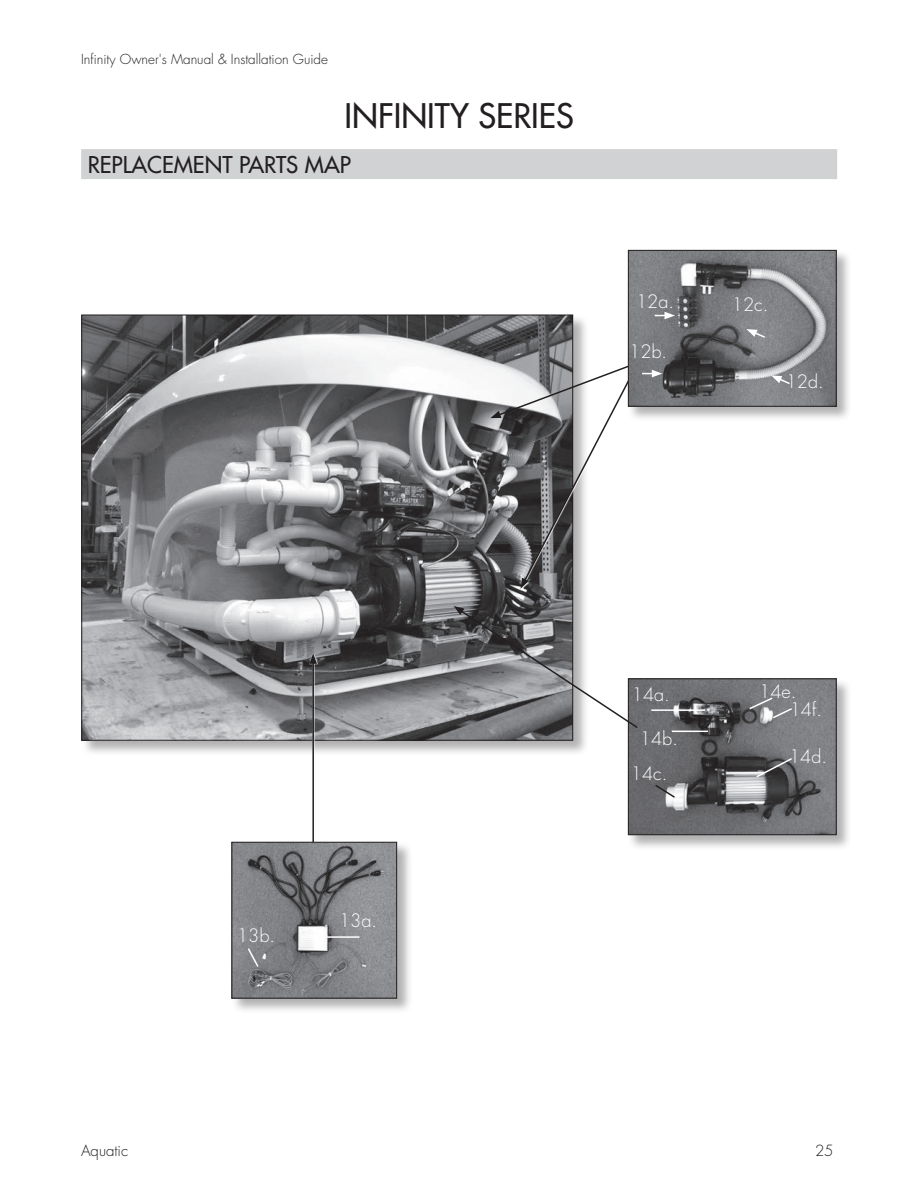
<style>
.page{position:relative;width:918px;height:1188px;background:#fff}
.page>*{position:absolute;margin:0;border:0;box-sizing:border-box;transform-origin:0 0}
.Headline1{font:33px "Futura";color:#231f20}
.sub_head1{font:22.5px "Futura";color:#231f20}
.t1{font:300 18px "Futura";color:#fff}
.t2{font:300 15px "Futura";color:#231f20}
.t3{font:300 13.5px "Futura";color:#231f20}
</style>
<div class="page">
<div style="left:81px;top:314px;width:508px;height:442px;background:#231f20;opacity:.35"></div>
<img style="left:83px;top:317px;width:488px;height:422px">
<div style="left:627px;top:678px;width:226px;height:173px;background:#231f20;opacity:.35"></div>
<img style="left:630px;top:680px;width:205px;height:153px">
<div style="left:628px;top:678px;width:209px;height:157px;border:1px solid #231f20"></div>
<svg style="left:454px;top:606px;width:185px;height:124px"></svg>
<svg style="left:309px;top:653px;width:10px;height:103px"></svg>
<hr style="left:312px;top:662px;width:2px;height:183px;background:#231f20">
<svg style="left:309px;top:653px;width:8px;height:11px"></svg>
<div style="left:231px;top:841px;width:182px;height:174px;background:#231f20;opacity:.35"></div>
<img style="left:234px;top:844px;width:161px;height:153px">
<div style="left:232px;top:842px;width:165px;height:157px;border:1px solid #231f20"></div>
<div style="left:627px;top:249px;width:226px;height:174px;background:#231f20;opacity:.35"></div>
<img style="left:630px;top:252px;width:205px;height:153px">
<div style="left:628px;top:250px;width:209px;height:157px;border:1px solid #231f20"></div>
<svg style="left:655px;top:312px;width:20px;height:7px"></svg>
<svg style="left:771px;top:375px;width:20px;height:10px"></svg>
<svg style="left:746px;top:329px;width:21px;height:10px"></svg>
<svg style="left:490px;top:361px;width:172px;height:228px"></svg>
<hr style="left:323px;top:936px;width:36px;height:2px;background:#fff">
<svg style="left:246px;top:947px;width:14px;height:22px"></svg>
<hr style="left:651px;top:709px;width:54px;height:2px;background:#fff">
<hr style="left:672px;top:731px;width:36px;height:1px;background:#fff">
<svg style="left:653px;top:783px;width:24px;height:16px"></svg>
<svg style="left:748px;top:696px;width:46px;height:24px"></svg>
<div style="left:81px;top:149px;width:756px;height:30px;background:#d1d2d4"></div>
<svg style="left:755px;top:757px;width:39px;height:22px"></svg>
<p class="t3" style="left:81px;top:51px;width:249px">Infinity Owner's Manual &amp; Installation Guide</p>
<p class="Headline1" style="left:345px;top:94px;width:231px">INFINITY SERIES</p>
<p class="sub_head1" style="left:88px;top:150px;width:265px">REPLACEMENT PARTS MAP</p>
<p class="t1" style="left:636px;top:290px;width:39px">12a.</p>
<p class="t1" style="left:732px;top:293px;width:38px">12c.</p>
<p class="t1" style="left:629px;top:340px;width:39px">12b.</p>
<p class="t1" style="left:786px;top:370px;width:39px">12d.</p>
<p class="t1" style="left:237px;top:924px;width:39px">13b.</p>
<p class="t1" style="left:339px;top:908px;width:39px">13a.</p>
<p class="t1" style="left:632px;top:683px;width:39px">14a.</p>
<p class="t1" style="left:640px;top:726px;width:39px">14b.</p>
<p class="t1" style="left:631px;top:762px;width:38px">14c.</p>
<p class="t1" style="left:759px;top:680px;width:39px">14e.</p>
<p class="t1" style="left:790px;top:698px;width:34px">14f.</p>
<p class="t1" style="left:789px;top:745px;width:39px">14d.</p>
<p class="t2" style="left:81px;top:1141px;width:49px">Aquatic</p>
<p class="t2" style="left:815px;top:1141px;width:20px">25</p>
</div>
